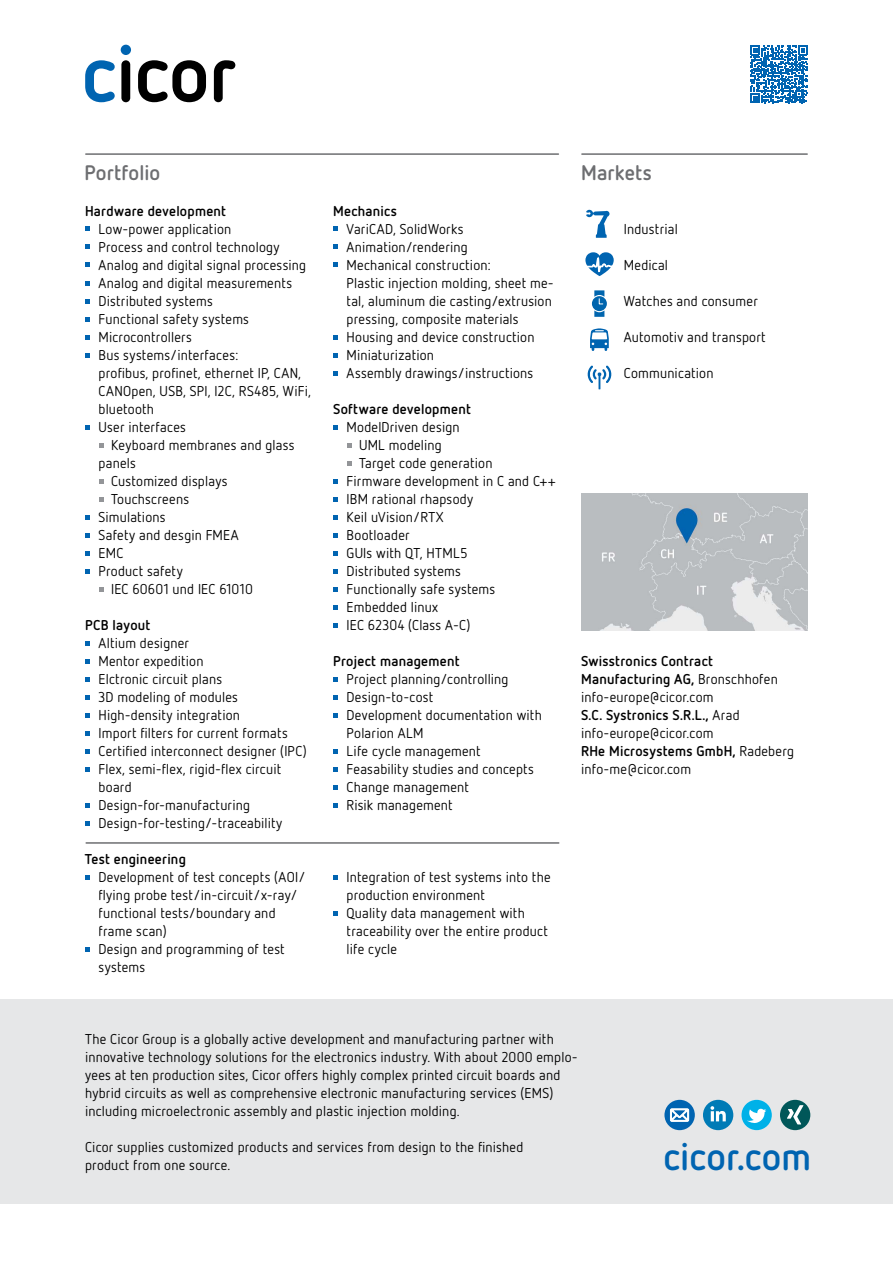
<style>
.page{position:relative;width:893px;height:1263px;background:#fff}
.page>*{position:absolute;margin:0;border:0;box-sizing:border-box;transform-origin:0 0}
.t1{font:700 38.25px "Netto OT";letter-spacing:.005em;color:#0064b1}
.t2{font:700 21px "Netto OT";letter-spacing:.005em;color:#6d6e71}
.t3{font:14.25px/18px "Netto OT";letter-spacing:.015em;color:#000}
.t4{font:700 14.25px "Netto OT";letter-spacing:.02em;color:#000}
.s1{font-weight:700}
</style>
<div class="page">
<hr style="left:86px;top:153px;width:472px;height:2px;background:#6d6e71">
<hr style="left:582px;top:153px;width:225px;height:2px;background:#6d6e71">
<svg style="left:85px;top:226px;width:5px;height:5px"></svg>
<svg style="left:85px;top:244px;width:5px;height:5px"></svg>
<svg style="left:85px;top:262px;width:5px;height:5px"></svg>
<svg style="left:85px;top:281px;width:5px;height:4px"></svg>
<svg style="left:85px;top:299px;width:5px;height:4px"></svg>
<svg style="left:85px;top:317px;width:5px;height:4px"></svg>
<svg style="left:85px;top:335px;width:5px;height:4px"></svg>
<svg style="left:85px;top:353px;width:5px;height:4px"></svg>
<svg style="left:85px;top:425px;width:5px;height:4px"></svg>
<svg style="left:99px;top:443px;width:5px;height:4px"></svg>
<svg style="left:99px;top:479px;width:5px;height:4px"></svg>
<svg style="left:99px;top:497px;width:5px;height:4px"></svg>
<svg style="left:85px;top:515px;width:5px;height:4px"></svg>
<svg style="left:85px;top:533px;width:5px;height:4px"></svg>
<svg style="left:85px;top:551px;width:5px;height:4px"></svg>
<svg style="left:85px;top:569px;width:5px;height:4px"></svg>
<svg style="left:99px;top:587px;width:5px;height:4px"></svg>
<svg style="left:85px;top:641px;width:5px;height:4px"></svg>
<svg style="left:85px;top:659px;width:5px;height:4px"></svg>
<svg style="left:85px;top:677px;width:5px;height:4px"></svg>
<svg style="left:85px;top:695px;width:5px;height:4px"></svg>
<svg style="left:85px;top:713px;width:5px;height:4px"></svg>
<svg style="left:85px;top:731px;width:5px;height:4px"></svg>
<svg style="left:85px;top:749px;width:5px;height:4px"></svg>
<svg style="left:85px;top:767px;width:5px;height:4px"></svg>
<svg style="left:85px;top:803px;width:5px;height:4px"></svg>
<svg style="left:85px;top:821px;width:5px;height:4px"></svg>
<svg style="left:333px;top:226px;width:5px;height:5px"></svg>
<svg style="left:333px;top:244px;width:5px;height:5px"></svg>
<svg style="left:333px;top:262px;width:5px;height:5px"></svg>
<svg style="left:333px;top:335px;width:5px;height:4px"></svg>
<svg style="left:333px;top:353px;width:5px;height:4px"></svg>
<svg style="left:333px;top:371px;width:5px;height:4px"></svg>
<svg style="left:333px;top:425px;width:5px;height:4px"></svg>
<svg style="left:347px;top:443px;width:5px;height:4px"></svg>
<svg style="left:347px;top:461px;width:5px;height:4px"></svg>
<svg style="left:333px;top:479px;width:5px;height:4px"></svg>
<svg style="left:333px;top:497px;width:5px;height:4px"></svg>
<svg style="left:333px;top:515px;width:5px;height:4px"></svg>
<svg style="left:333px;top:533px;width:5px;height:4px"></svg>
<svg style="left:333px;top:551px;width:5px;height:4px"></svg>
<svg style="left:333px;top:569px;width:5px;height:4px"></svg>
<svg style="left:333px;top:587px;width:5px;height:4px"></svg>
<svg style="left:333px;top:605px;width:5px;height:4px"></svg>
<svg style="left:333px;top:623px;width:5px;height:4px"></svg>
<svg style="left:333px;top:677px;width:5px;height:4px"></svg>
<svg style="left:333px;top:695px;width:5px;height:4px"></svg>
<svg style="left:333px;top:713px;width:5px;height:4px"></svg>
<svg style="left:333px;top:749px;width:5px;height:4px"></svg>
<svg style="left:333px;top:767px;width:5px;height:4px"></svg>
<svg style="left:333px;top:785px;width:5px;height:4px"></svg>
<svg style="left:333px;top:803px;width:5px;height:4px"></svg>
<div style="left:0;top:999px;width:893px;height:204px;background:#e6e7e8"></div>
<svg style="left:85px;top:60px;width:30px;height:42px"></svg>
<div style="left:121px;top:45px;width:10px;height:10px;background:#0064b1;border-radius:50%"></div>
<div style="left:121px;top:60px;width:9px;height:42px;background:#000;border-radius:4px"></div>
<svg style="left:138px;top:60px;width:68px;height:42px"></svg>
<svg style="left:214px;top:60px;width:21px;height:42px"></svg>
<svg style="left:750px;top:45px;width:58px;height:58px"></svg>
<div style="left:703px;top:1100px;width:30px;height:30px;background:#007bb6;border-radius:50%"></div>
<svg style="left:710px;top:1106px;width:16px;height:15px"></svg>
<svg style="left:741px;top:1100px;width:31px;height:30px"></svg>
<svg style="left:747px;top:1108px;width:19px;height:16px"></svg>
<div style="left:780px;top:1100px;width:30px;height:30px;background:#005759;border-radius:50%"></div>
<svg style="left:787px;top:1105px;width:16px;height:19px"></svg>
<div style="left:664px;top:1100px;width:31px;height:30px;background:#0064b1;border-radius:50%"></div>
<svg style="left:670px;top:1108px;width:19px;height:14px"></svg>
<svg style="left:586px;top:210px;width:23px;height:28px"></svg>
<svg style="left:585px;top:252px;width:29px;height:24px"></svg>
<svg style="left:592px;top:296px;width:15px;height:15px"></svg>
<svg style="left:594px;top:290px;width:10px;height:27px"></svg>
<svg style="left:590px;top:328px;width:19px;height:23px"></svg>
<svg style="left:587px;top:365px;width:25px;height:24px"></svg>
<hr style="left:86px;top:842px;width:473px;height:2px;background:#6d6e71">
<svg style="left:85px;top:875px;width:5px;height:4px"></svg>
<svg style="left:85px;top:947px;width:5px;height:4px"></svg>
<svg style="left:333px;top:875px;width:5px;height:4px"></svg>
<svg style="left:333px;top:911px;width:5px;height:4px"></svg>
<img style="left:581px;top:494px;width:227px;height:136px">
<h2 class="t2" style="left:84px;top:159px;width:77px">Portfolio</h2>
<h2 class="t2" style="left:581px;top:159px;width:72px">Markets</h2>
<p class="t4" style="left:85px;top:202px;width:143px">Hardware development</p>
<p class="t3" style="left:99px;top:220px;width:214px">Low-power application<br>Process and control technology<br>Analog and digital signal processing<br>Analog and digital measurements<br>Distributed systems<br>Functional safety systems<br>Microcontrollers<br>Bus systems/interfaces:<br>profibus, profinet, ethernet IP, CAN,<br>CANOpen, USB, SPI, I2C, RS485, WiFi, bluetooth<br>User interfaces</p>
<p class="t3" style="left:111px;top:436px;width:185px">Keyboard membranes and glass</p>
<p class="t3" style="left:99px;top:454px;width:39px">panels</p>
<p class="t3" style="left:111px;top:472px;width:118px">Customized displays</p>
<p class="t3" style="left:111px;top:490px;width:80px">Touchscreens</p>
<p class="t3" style="left:99px;top:508px;width:69px">Simulations</p>
<p class="t3" style="left:99px;top:526px;width:142px">Safety and desgin FMEA</p>
<p class="t3" style="left:99px;top:544px;width:26px">EMC</p>
<p class="t3" style="left:99px;top:562px;width:86px">Product safety</p>
<p class="t3" style="left:111px;top:580px;width:143px">IEC 60601 und IEC 61010</p>
<p class="t4" style="left:85px;top:616px;width:67px">PCB layout</p>
<p class="t3" style="left:99px;top:634px;width:210px">Altium designer<br>Mentor expedition<br>Elctronic circuit plans<br>3D modeling of modules<br>High-density integration<br>Import filters for current formats<br>Certified interconnect designer (IPC)<br>Flex, semi-flex, rigid-flex circuit board<br>Design-for-manufacturing<br>Design-for-testing/-traceability</p>
<p class="t4" style="left:333px;top:202px;width:66px">Mechanics</p>
<p class="t3" style="left:347px;top:220px;width:209px">VariCAD, SolidWorks<br>Animation/rendering<br>Mechanical construction:<br>Plastic injection molding, sheet me&shy;tal, aluminum die casting/extrusion pressing, composite materials<br>Housing and device construction<br>Miniaturization<br>Assembly drawings/instructions</p>
<p class="t4" style="left:333px;top:400px;width:139px">Software development</p>
<p class="t3" style="left:347px;top:418px;width:115px">ModelDriven design</p>
<p class="t3" style="left:359px;top:436px;width:84px">UML modeling</p>
<p class="t3" style="left:359px;top:454px;width:135px">Target code generation</p>
<p class="t3" style="left:347px;top:472px;width:210px">Firmware development in C and C++</p>
<p class="t3" style="left:347px;top:490px;width:128px">IBM rational rhapsody</p>
<p class="t3" style="left:347px;top:508px;width:98px">Keil uVision/RTX</p>
<p class="t3" style="left:347px;top:526px;width:65px">Bootloader</p>
<p class="t3" style="left:347px;top:544px;width:122px">GUIs with QT, HTML5</p>
<p class="t3" style="left:347px;top:562px;width:116px">Distributed systems</p>
<p class="t3" style="left:347px;top:580px;width:150px">Functionally safe systems</p>
<p class="t3" style="left:347px;top:598px;width:93px">Embedded linux</p>
<p class="t3" style="left:347px;top:616px;width:125px">IEC 62304 (Class A-C)</p>
<p class="t4" style="left:333px;top:652px;width:128px">Project management</p>
<p class="t3" style="left:347px;top:670px;width:197px">Project planning/controlling<br>Design-to-cost<br>Development documentation with<br>Polarion ALM<br>Life cycle management<br>Feasability studies and concepts<br>Change management<br>Risik management</p>
<p class="t3" style="left:624px;top:220px;width:56px">Industrial</p>
<p class="t3" style="left:624px;top:256px;width:46px">Medical</p>
<p class="t3" style="left:624px;top:292px;width:135px">Watches and consumer</p>
<p class="t3" style="left:624px;top:328px;width:143px">Automotiv and transport</p>
<p class="t3" style="left:624px;top:364px;width:91px">Communication</p>
<p class="t3" style="left:581px;top:652px;width:214px"><span class="s1">Swisstronics Contract<br>Manufacturing AG,</span> Bronschhofen info-europe@cicor.com<br><span class="s1">S.C. Systronics S.R.L.,</span> Arad info-europe@cicor.com<br><span class="s1">RHe Microsystems GmbH,</span> Radeberg info-me@cicor.com</p>
<p class="t4" style="left:85px;top:850px;width:103px">Test engineering</p>
<p class="t3" style="left:98px;top:868px;width:209px">Development of test concepts (AOI/ flying probe test/in-circuit/ -ray/ functional tests/boundary and frame scan)<br>Design and programming of test systems</p>
<p class="t3" style="left:347px;top:868px;width:206px">Integration of test systems into the production environment<br>Quality data management with traceability over the entire product life cycle</p>
<p class="t3" style="left:85px;top:1030px;width:494px">The Cicor Group is a globally active development and manufacturing partner with innovative technology solutions for the electronics industry. With about 2000 emplo&shy;yees at ten production sites, Cicor offers highly complex printed circuit boards and hybrid circuits as well as comprehensive electronic manufacturing services (EMS) including microelectronic assembly and plastic injection molding.</p>
<p class="t3" style="left:85px;top:1138px;width:440px">Cicor supplies customized products and services from design to the finished product from one source.</p>
<h1 class="t1" style="left:663px;top:1132px;width:149px">cicor.com</h1>
</div>
